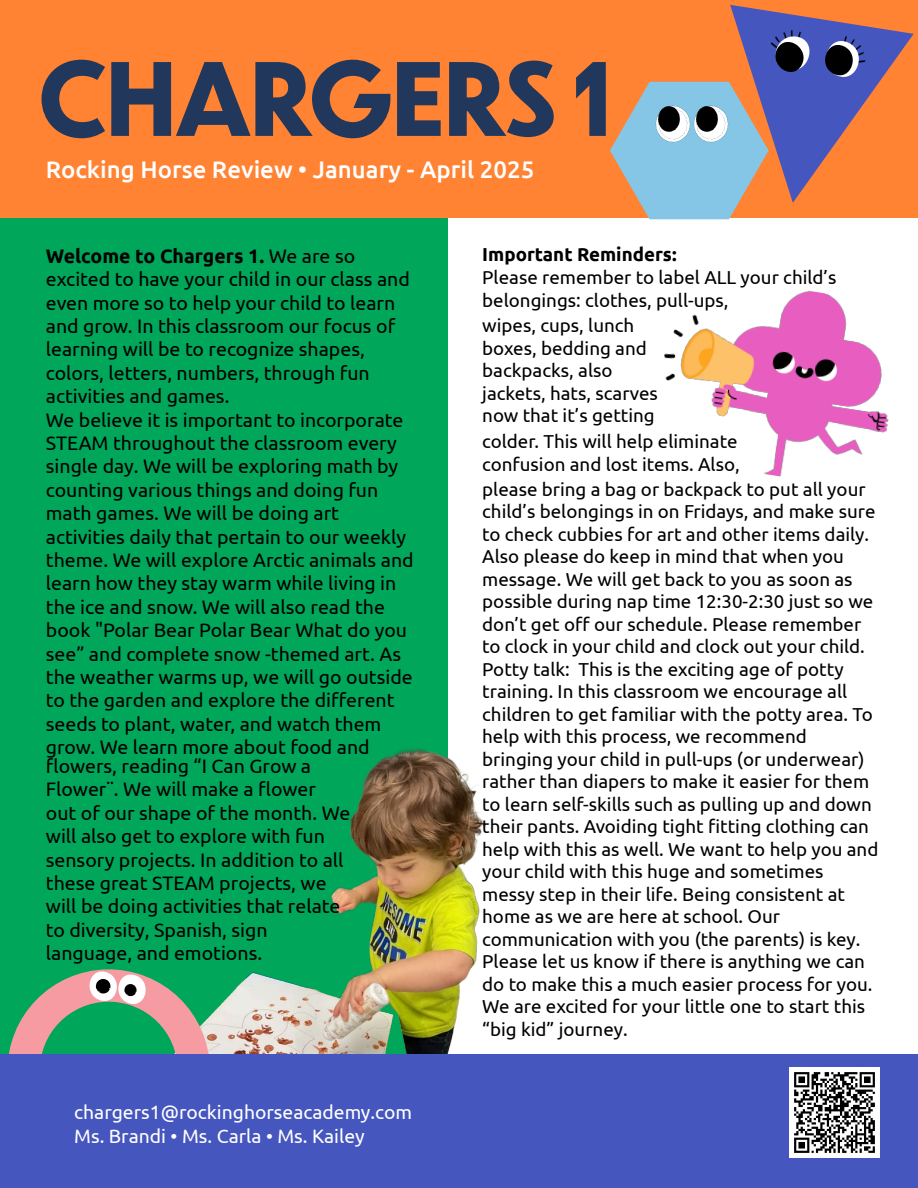
<style>
.page{position:relative;width:918px;height:1188px;background:#fff}
.page>*{position:absolute;margin:0;border:0;box-sizing:border-box;transform-origin:0 0}
.t1{font:700 99px "Dunbar Low";color:#21375b}
.t2{font:500 24px "Ubuntu";color:#fff}
.t3{font:19.5px/23.4px "Ubuntu";color:#000}
.t4{font:19.35px/23.1px "Ubuntu";color:#fff}
.t5{font:18.75px/22.5px "Ubuntu";color:#000}
.t6{font:700 18.75px "Ubuntu";color:#000}
.s1{font-weight:700}
</style>
<div class="page">
<div style="left:0;top:217px;width:447px;height:837px;background:#00a659"></div>
<div style="left:1px;top:0;width:917px;height:217px;background:#ff8333"></div>
<img style="left:664px;top:290px;width:225px;height:187px">
<svg style="left:610px;top:5px;width:304px;height:214px"></svg>
<img style="left:230px;top:746px;width:256px;height:308px">
<svg style="left:0;top:972px;width:230px;height:193px"></svg>
<svg style="left:83px;top:969px;width:69px;height:40px"></svg>
<div style="left:1px;top:1054px;width:917px;height:134px;background:#4556be"></div>
<img style="left:790px;top:1068px;width:90px;height:90px">
<h1 class="t1" style="left:39px;top:26px;width:574px">CHARGERS 1</h1>
<p class="t2" style="left:46px;top:154px;width:490px">Rocking Horse Review • January - April 2025</p>
<p class="t3" style="left:46px;top:244px;width:369px"><span class="s1">Welcome to Chargers 1.</span> We are so excited to have your child in our class and even more so to help your child to learn and grow. In this classroom our focus of learning will be to recognize shapes, colors, letters, numbers, through fun activities and games.<br>We believe it is important to incorporate STEAM throughout the classroom every single day. We will be exploring math by counting various things and doing fun math games. We will be doing art activities daily that pertain to our weekly theme. We will explore Arctic animals and learn how they stay warm while living in the ice and snow. We will also read the book "Polar Bear Polar Bear What do you see” and complete snow -themed art. As the weather warms up, we will go outside to the garden and explore the different seeds to plant, water, and watch them grow. We learn more about food and</p>
<p class="t6" style="left:482px;top:243px;width:196px">Important Reminders:</p>
<p class="t5" style="left:482px;top:265px;width:356px">Please remember to label ALL your child’s</p>
<p class="t5" style="left:482px;top:287px;width:248px;line-height:25.3px">belongings: clothes, pull-ups, wipes, cups, lunch</p>
<p class="t5" style="left:482px;top:336px;width:177px">boxes, bedding and backpacks, also jackets, hats, scarves now that it’s getting</p>
<p class="t5" style="left:482px;top:430px;width:259px">colder. This will help eliminate confusion and lost items. Also,</p>
<p class="t5" style="left:482px;top:477px;width:398px">please bring a bag or backpack to put all your child’s belongings in on Fridays, and make sure to check cubbies for art and other items daily.<br>Also please do keep in mind that when you message. We will get back to you as soon as possible during nap time 12:30-2:30 just so we don’t get off our schedule. Please remember to clock in your child and clock out your child.<br>Potty talk: This is the exciting age of potty training. In this classroom we encourage all children to get familiar with the potty area. To help with this process, we recommend bringing your child in pull-ups (or underwear) rather than diapers to make it easier for them to learn self-skills such as pulling up and down their pants. Avoiding tight fitting clothing can help with this as well. We want to help you and your child with this huge and sometimes messy step in their life. Being consistent at home as we are here at school. Our communication with you (the parents) is key.<br>Please let us know if there is anything we can do to make this a much easier process for you.<br>We are excited for your little one to start this “big kid” journey.</p>
<p class="t3" style="left:46px;top:754px;width:306px">flowers, reading “I Can Grow a<br>Flower¨. We will make a flower out of our shape of the month. We will also get to explore with fun sensory projects. In addition to all these great STEAM projects, we will be doing activities that relate to diversity, Spanish, sign language, and emotions.</p>
<p class="t4" style="left:74px;top:1100px;width:339px">chargers1@rockinghorseacademy.com<br>Ms. Brandi • Ms. Carla • Ms. Kailey</p>
</div>
